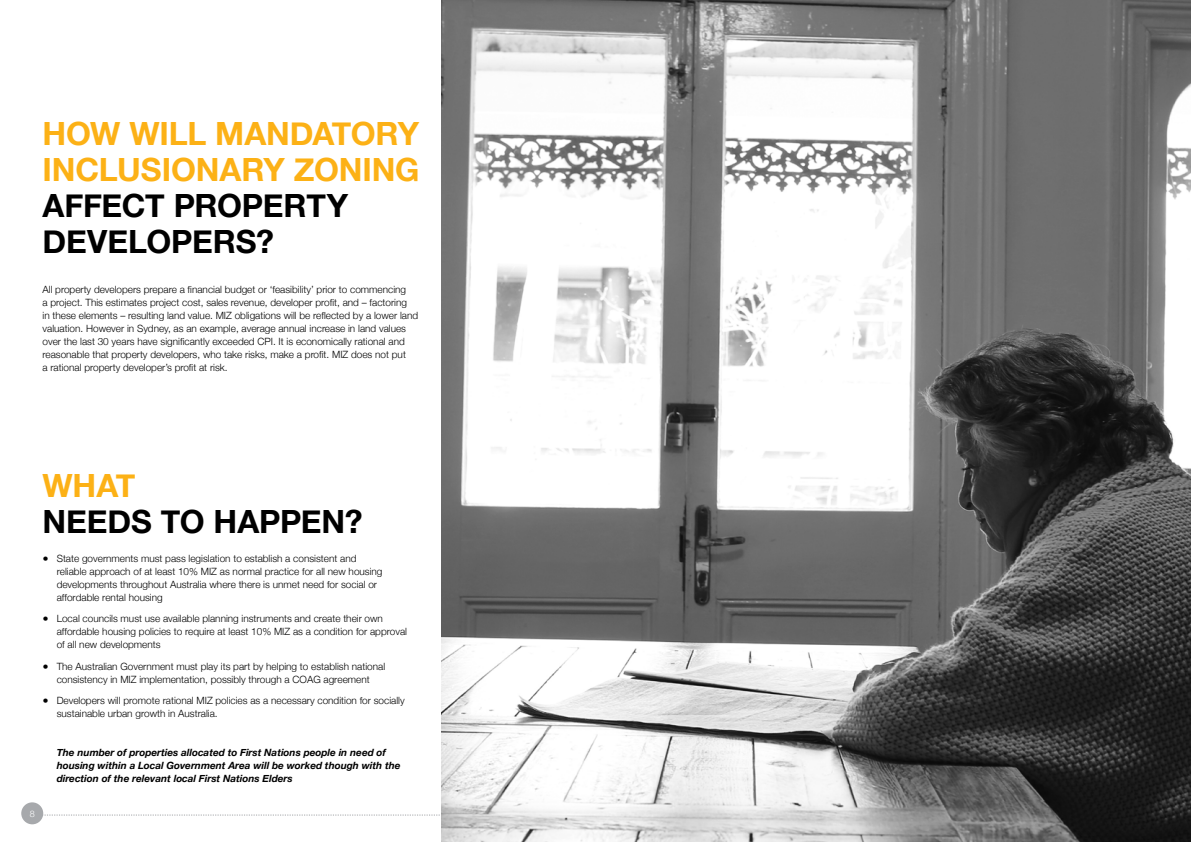
<style>
.page{position:relative;width:1191px;height:842px;background:#fff}
.page>*{position:absolute;margin:0;border:0;box-sizing:border-box;transform-origin:0 0}
.t1{font:700 32px/36px "Helvetica Neue";letter-spacing:-.005em;color:#000}
.t2{font:700 32px/36px "Helvetica Neue";letter-spacing:-.005em;color:#fcb116}
.t3{font:300 10px/13px "Helvetica Neue";color:#000}
.t4{font:italic 700 10px/13px "Helvetica Neue";color:#000}
.t5{font:300 9px "Helvetica Neue";color:#fff}
</style>
<div class="page">
<div style="left:21px;top:802px;width:22px;height:22px;background:#a7a9ac;border-radius:50%"></div>
<svg style="left:43px;top:815px;width:397px;height:1px"></svg>
<img style="left:441px;top:0;width:750px;height:842px">
<h1 class="t2" style="left:43px;top:116px;width:378px">HOW WILL MANDATORY<br>INCLUSIONARY ZONING</h1>
<h1 class="t1" style="left:43px;top:188px;width:307px">AFFECT PROPERTY<br>DEVELOPERS?</h1>
<p class="t3" style="left:43px;top:282px;width:377px">All property developers prepare a financial budget or ‘feasibility’ prior to commencing<br>a project. This estimates project cost, sales revenue, developer profit, and – factoring<br>in these elements – resulting land value. MIZ obligations will be reflected by a lower land valuation. However in Sydney, as an example, average annual increase in land values over the last 30 years have significantly exceeded CPI. It is economically rational and reasonable that property developers, who take risks, make a profit. MIZ does not put<br>a rational property developer’s profit at risk.</p>
<h1 class="t2" style="left:43px;top:468px;width:94px">WHAT</h1>
<h1 class="t1" style="left:43px;top:504px;width:321px">NEEDS TO HAPPEN?</h1>
<p class="t3" style="left:57px;top:551px;width:327px;text-indent:-14px">● State governments must pass legislation to establish a consistent and reliable approach of at least 10% MIZ as normal practice for all new housing developments throughout Australia where there is unmet need for social or affordable rental housing</p>
<p class="t3" style="left:57px;top:611px;width:352px;text-indent:-14px">● Local councils must use available planning instruments and create their own affordable housing policies to require at least 10% MIZ as a condition for approval of all new developments</p>
<p class="t3" style="left:43px;top:659px;width:344px;text-align:center">● The Australian Government must play its part by helping to establish national consistency in MIZ implementation, possibly through a COAG agreement</p>
<p class="t3" style="left:57px;top:693px;width:349px;text-indent:-14px">● Developers will promote rational MIZ policies as a necessary condition for socially sustainable urban growth in Australia.</p>
<p class="t4" style="left:57px;top:746px;width:345px">The number of properties allocated to First Nations people in need of housing within a Local Government Area will be worked though with the direction of the relevant local First Nations Elders</p>
<p class="t5" style="left:30px;top:806px;width:7px">8</p>
</div>
